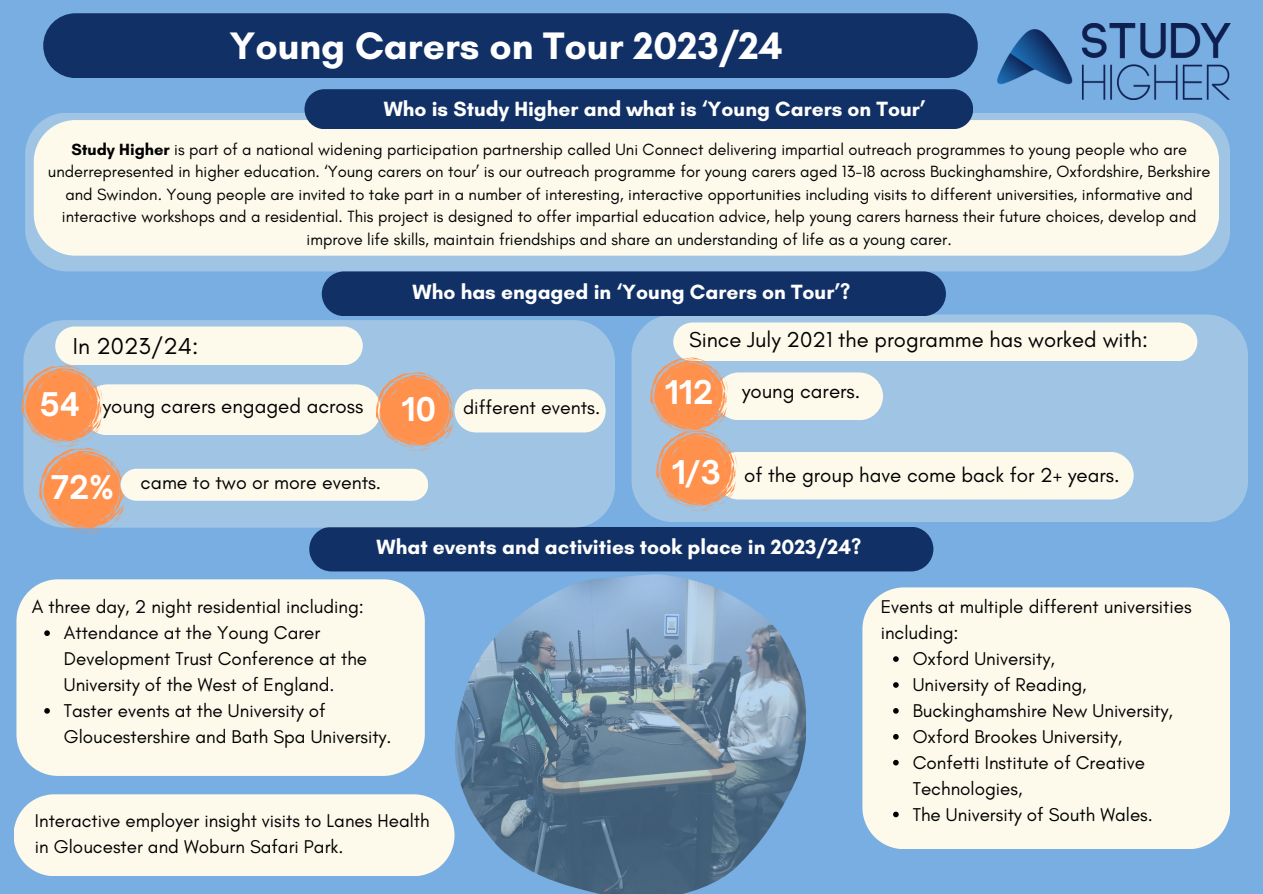
<style>
.page{position:relative;width:1263px;height:894px;background:#fff}
.page>*{position:absolute;margin:0;border:0;box-sizing:border-box;transform-origin:0 0}
.t1{font:700 39px "Glacial Indifference";color:#fff}
.t2{font:700 31.2px "Open Sauce One";color:#fff}
.t3{font:23.55px "Glacial Indifference";color:#000}
.t4{font:22.05px "Glacial Indifference";color:#000}
.t5{font:700 21px "Glacial Indifference";color:#fff}
.t6{font:20.55px "Glacial Indifference";color:#000}
.t7{font:19.65px "Glacial Indifference";color:#000}
.t8{font:18.9px/25.8px "Glacial Indifference";color:#000}
.t9{font:16.5px/22.5px "Glacial Indifference";color:#000;text-align:center}
.s1{font-weight:700}
</style>
<div class="page">
<div style="left:0;top:0;width:1263px;height:893px;background:#78aee2"></div>
<img style="left:997px;top:24px;width:233px;height:75px">
<div style="left:43px;top:13px;width:935px;height:65px;background:#113166;border-radius:32px"></div>
<svg style="left:25px;top:113px;width:1205px;height:158px;background:#9fc4e4"></svg>
<div style="left:34px;top:120px;width:1185px;height:135px;background:#fdfaec"></div>
<div style="left:304px;top:89px;width:669px;height:40px;background:#113166;border-radius:20px"></div>
<div style="left:309px;top:526px;width:624px;height:45px;background:#113166;border-radius:22px"></div>
<div style="left:44px;top:320px;width:571px;height:207px;background:#9fc4e4"></div>
<div style="left:82px;top:384px;width:299px;height:51px;background:#fdfaec;border-radius:25px"></div>
<svg style="left:21px;top:326px;width:342px;height:208px"></svg>
<svg style="left:631px;top:314px;width:617px;height:208px;background:#9cc2e3"></svg>
<svg style="left:650px;top:322px;width:547px;height:188px;background:#d0d8db"></svg>
<div style="left:121px;top:468px;width:307px;height:32px;background:#fdfaec;border-radius:16px"></div>
<div style="left:322px;top:271px;width:624px;height:45px;background:#113166;border-radius:22px"></div>
<div style="left:862px;top:587px;width:368px;height:261px;background:#fdfaec"></div>
<div style="left:16px;top:579px;width:409px;height:196px;background:#fdfaec"></div>
<div style="left:14px;top:794px;width:440px;height:81px;background:#fdfaec"></div>
<svg style="left:376px;top:372px;width:78px;height:78px;background:#e0a27e"></svg>
<div style="left:454px;top:389px;width:152px;height:43px;background:#fdfaec;border-radius:22px"></div>
<img style="left:455px;top:574px;width:351px;height:319px">
<svg style="left:893px;top:656px;width:6px;height:5px"></svg>
<svg style="left:893px;top:682px;width:6px;height:5px"></svg>
<svg style="left:893px;top:707px;width:6px;height:6px"></svg>
<svg style="left:893px;top:733px;width:6px;height:6px"></svg>
<svg style="left:893px;top:759px;width:6px;height:6px"></svg>
<svg style="left:893px;top:811px;width:6px;height:6px"></svg>
<svg style="left:44px;top:630px;width:6px;height:5px"></svg>
<svg style="left:44px;top:707px;width:6px;height:6px"></svg>
<h3 class="t1" style="left:229px;top:22px;width:555px">Young Carers on Tour 2023/24</h3>
<p class="t5" style="left:384px;top:96px;width:543px">Who is Study Higher and what is ‘Young Carers on Tour’</p>
<h2 class="t9" style="left:48px;top:137px;width:1164px"><span class="s1">Study Higher</span> is part of a national widening participation partnership called Uni Connect delivering impartial outreach programmes to young people who are underrepresented in higher education. ‘Young carers on tour’ is our outreach programme for young carers aged 13-18 across Buckinghamshire, Oxfordshire, Berkshire and Swindon. Young people are invited to take part in a number of interesting, interactive opportunities including visits to different universities, informative and interactive workshops and a residential. This project is designed to offer impartial education advice, help young carers harness their future choices, develop and improve life skills, maintain friendships and share an understanding of life as a young carer.</h2>
<h5 class="t3" style="left:73px;top:331px;width:127px">In 2023/24:</h5>
<h2 class="t2" style="left:39px;top:384px;width:42px">54</h2>
<h4 class="t6" style="left:103px;top:393px;width:262px">young carers engaged across</h4>
<p class="t2" style="left:51px;top:467px;width:65px">72%</p>
<h5 class="t7" style="left:141px;top:470px;width:242px">came to two or more events.</h5>
<p class="t5" style="left:413px;top:279px;width:439px">Who has engaged in ‘Young Carers on Tour’?</p>
<p class="t2" style="left:401px;top:390px;width:37px">10</p>
<h6 class="t7" style="left:463px;top:395px;width:139px">different events.</h6>
<h5 class="t4" style="left:689px;top:325px;width:460px">Since July 2021 the programme has worked with:</h5>
<h3 class="t2" style="left:665px;top:373px;width:50px">112</h3>
<p class="t6" style="left:742px;top:378px;width:120px">young carers.</p>
<p class="t2" style="left:672px;top:453px;width:51px">1/3</p>
<h5 class="t6" style="left:744px;top:462px;width:377px">of the group have come back for 2+ years.</h5>
<p class="t5" style="left:377px;top:534px;width:486px">What events and activities took place in 2023/24?</p>
<p class="t8" style="left:32px;top:593px;width:334px">A three day, 2 night residential including:</p>
<p class="t8" style="left:64px;top:619px;width:305px">Attendance at the Young Carer<br>Development Trust Conference at the<br>University of the West of England.</p>
<h6 class="t8" style="left:64px;top:697px;width:329px">Taster events at the University of<br>Gloucestershire and Bath Spa University.</h6>
<h4 class="t8" style="left:35px;top:807px;width:396px">Interactive employer insight visits to Lanes Health in Gloucester and Woburn Safari Park.</h4>
<h5 class="t8" style="left:881px;top:593px;width:312px">Events at multiple different universities including:</h5>
<p class="t8" style="left:913px;top:645px;width:143px">Oxford University,</p>
<p class="t8" style="left:913px;top:671px;width:175px">University of Reading,</p>
<p class="t8" style="left:913px;top:697px;width:262px">Buckinghamshire New University,</p>
<h2 class="t8" style="left:913px;top:723px;width:211px">Oxford Brookes University,</h2>
<h4 class="t8" style="left:913px;top:749px;width:234px">Confetti Institute of Creative<br>Technologies,</h4>
<h6 class="t8" style="left:913px;top:800px;width:242px">The University of South Wales.</h6>
</div>
